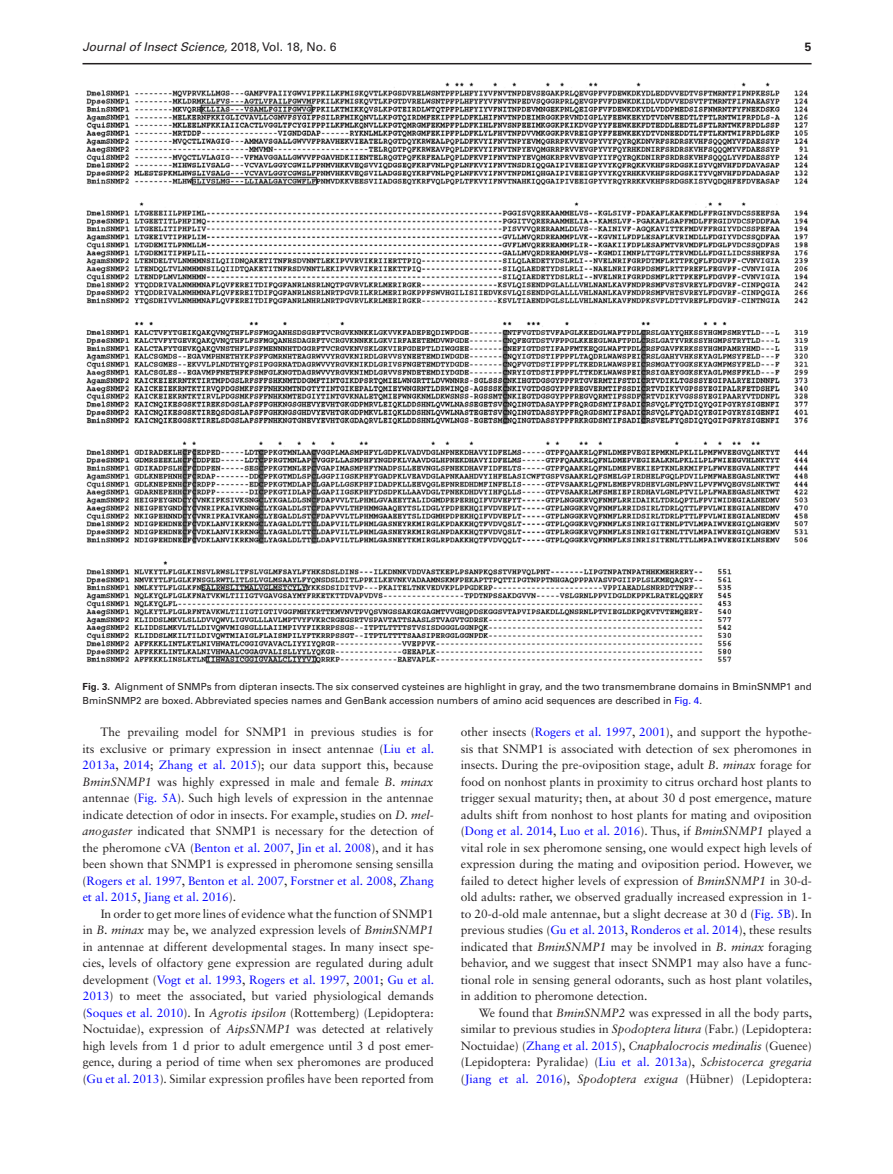
<style>
.page{position:relative;width:893px;height:1174px;background:#fff}
.page>*{position:absolute;margin:0;border:0;box-sizing:border-box;transform-origin:0 0}
.t1{font:12px/16.5px "Sabon LT Std";color:#231f20;text-align:justify}
.t2{font:italic 12px "Univers LT Std";color:#231f20}
.t3{font:700 12px "Univers LT Std";color:#231f20}
.t4{font:9.75px/14.2px "Univers LT Std";color:#231f20}
.s1{font-style:normal}
.s2{font-weight:700}
.s3{color:#00f}
.s4{font-style:italic}
</style>
<div class="page">
<img style="left:86px;top:82px;width:722px;height:581px">
<hr style="left:82px;top:63px;width:729px;height:1px;background:#231f20">
<p class="t2" style="left:82px;top:40px;width:255px">Journal of Insect Science, <span class="s1">2018, Vol. 18, No. 6</span></p>
<p class="t3" style="left:805px;top:40px;width:8px">5</p>
<p class="t4" style="left:83px;top:679px;width:730px"><span class="s2">Fig. 3.</span> Alignment of SNMPs from dipteran insects. The six conserved cysteines are highlight in gray, and the two transmembrane domains in BminSNMP1 and<br>BminSNMP2 are boxed. Abbreviated species names and GenBank accession numbers of amino acid sequences are described in <span class="s3">Fig. 4</span>.</p>
<p class="t1" style="left:83px;top:723px;width:353px;text-indent:18px">The prevailing model for SNMP1 in previous studies is for its exclusive or primary expression in insect antennae (<span class="s3">Liu et al.<br>2013a</span>, <span class="s3">2014</span>; <span class="s3">Zhang et al. 2015</span>); our data support this, because <span class="s4">BminSNMP1</span> was highly expressed in male and female <span class="s4">B. minax </span>antennae (<span class="s3">Fig. 5A</span>). Such high levels of expression in the antennae indicate detection of odor in insects. For example, studies on <span class="s4">D. mel&shy;anogaster</span> indicated that SNMP1 is necessary for the detection of the pheromone cVA (<span class="s3">Benton et al. 2007</span>, <span class="s3">Jin et al. 2008</span>), and it has been shown that SNMP1 is expressed in pheromone sensing sensilla (<span class="s3">Rogers et al. 1997</span>, <span class="s3">Benton et al. 2007</span>, <span class="s3">Forstner et al. 2008</span>, <span class="s3">Zhang et al. 2015</span>, <span class="s3">Jiang et al. 2016</span>).</p>
<p class="t1" style="left:83px;top:905px;width:353px;text-indent:18px">In order to get more lines of evidence what the function of SNMP1 in <span class="s4">B. minax</span> may be, we analyzed expression levels of <span class="s4">BminSNMP1 </span>in antennae at different developmental stages. In many insect spe&shy;cies, levels of olfactory gene expression are regulated during adult development (<span class="s3">Vogt et al. 1993</span>, <span class="s3">Rogers et al. 1997</span>, <span class="s3">2001</span>; <span class="s3">Gu et al.<br>2013</span>) to meet the associated, but varied physiological demands (<span class="s3">Soques et al. 2010</span>). In <span class="s4">Agrotis ipsilon</span> (Rottemberg) (Lepidoptera:<br>Noctuidae), expression of <span class="s4">AipsSNMP1</span> was detected at relatively high levels from 1 d prior to adult emergence until 3 d post emer&shy;gence, during a period of time when sex pheromones are produced (<span class="s3">Gu et al. 2013</span>). Similar expression profiles have been reported from</p>
<p class="t1" style="left:461px;top:723px;width:353px">other insects (<span class="s3">Rogers et al. 1997</span>, <span class="s3">2001</span>), and support the hypothe&shy;sis that SNMP1 is associated with detection of sex pheromones in insects. During the pre-oviposition stage, adult <span class="s4">B. minax</span> forage for food on nonhost plants in proximity to citrus orchard host plants to trigger sexual maturity; then, at about 30 d post emergence, mature adults shift from nonhost to host plants for mating and oviposition (<span class="s3">Dong et al. 2014</span>, <span class="s3">Luo et al. 2016</span>). Thus, if <span class="s4">BminSNMP1</span> played a vital role in sex pheromone sensing, one would expect high levels of expression during the mating and oviposition period. However, we failed to detect higher levels of expression of <span class="s4">BminSNMP1</span> in 30-d&shy;old adults: rather, we observed gradually increased expression in 1- to 20-d-old male antennae, but a slight decrease at 30 d (<span class="s3">Fig. 5B</span>). In previous studies (<span class="s3">Gu et al. 2013</span>, <span class="s3">Ronderos et al. 2014</span>), these results indicated that <span class="s4">BminSNMP1</span> may be involved in <span class="s4">B. minax</span> foraging behavior, and we suggest that insect SNMP1 may also have a func&shy;tional role in sensing general odorants, such as host plant volatiles, in addition to pheromone detection.</p>
<p class="t1" style="left:461px;top:1004px;width:353px;text-indent:18px">We found that <span class="s4">BminSNMP2</span> was expressed in all the body parts, similar to previous studies in <span class="s4">Spodoptera litura</span> (Fabr.) (Lepidoptera:<br>Noctuidae) (<span class="s3">Zhang et al. 2015</span>), <span class="s4">Cnaphalocrocis medinalis</span> (Guenee) (Lepidoptera: Pyralidae) (<span class="s3">Liu et al. 2013a</span>), <span class="s4">Schistocerca gregaria </span>(<span class="s3">Jiang et al. 2016</span>), <span class="s4">Spodoptera exigua</span> (Hübner) (Lepidoptera:</p>
</div>
